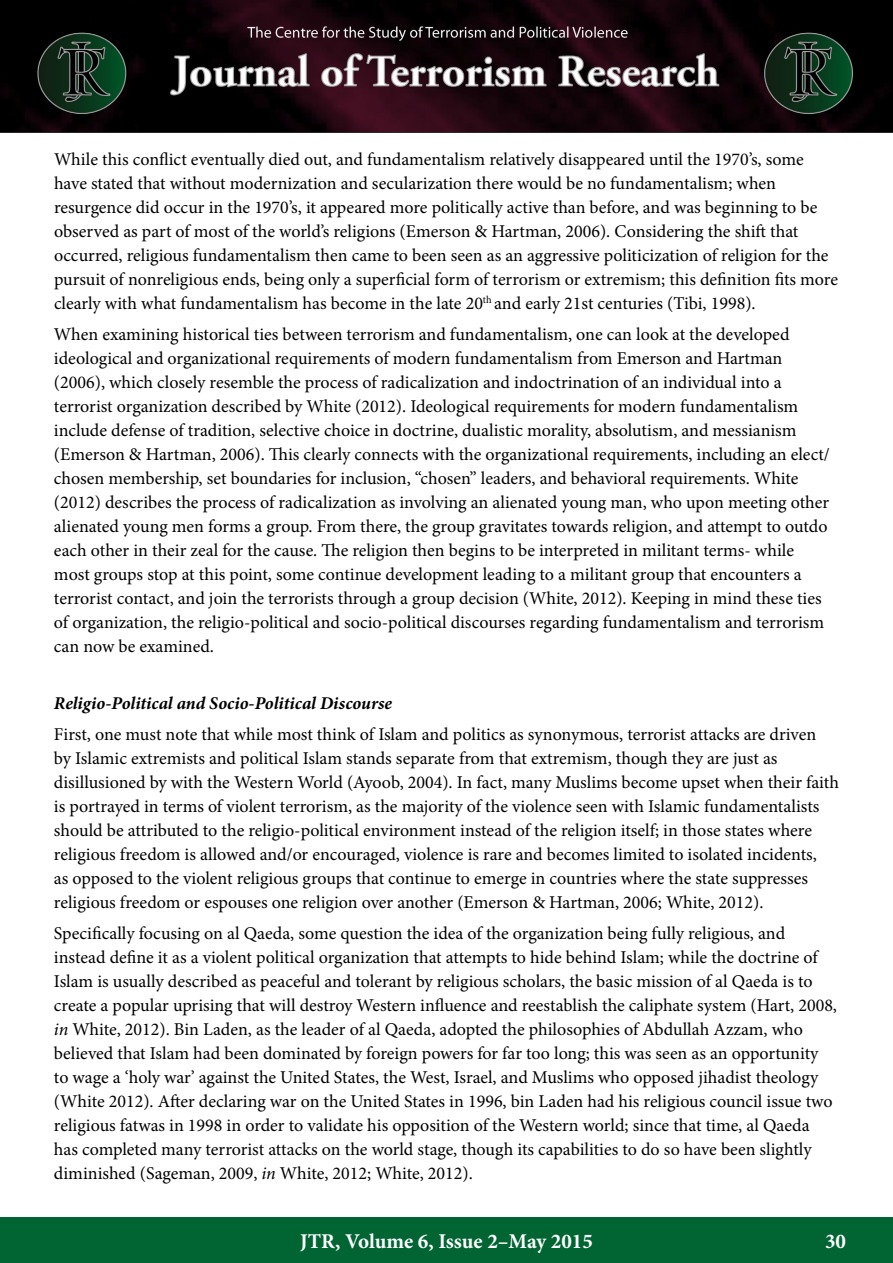
<style>
.page{position:relative;width:893px;height:1263px;background:#fff}
.page>*{position:absolute;margin:0;border:0;box-sizing:border-box;transform-origin:0 0}
.t1{font:700 21px "Minion Pro";color:#fff}
.t2{font:18px/24px "Minion Pro";color:#000}
.t3{font:italic 700 18px "Minion Pro";letter-spacing:-.005em;color:#000}
.s1{font-style:italic}
</style>
<div class="page">
<div style="left:0;top:1217px;width:893px;height:46px;background:#006533"></div>
<img style="left:0;top:0;width:893px;height:133px">
<p class="t2" style="left:54px;top:147px;width:785px">While this conflict eventually died out, and fundamentalism relatively disappeared until the 1970’s, some have stated that without modernization and secularization there would be no fundamentalism; when resurgence did occur in the 1970’s, it appeared more politically active than before, and was beginning to be observed as part of most of the world’s religions (Emerson &amp; Hartman, 2006). Considering the shift that occurred, religious fundamentalism then came to been seen as an aggressive politicization of religion for the pursuit of nonreligious ends, being only a superficial form of terrorism or extremism; this definition fits more clearly with what fundamentalism has become in the late 20<sup>th</sup> and early 21st centuries (Tibi, 1998).</p>
<p class="t2" style="left:54px;top:322px;width:777px">When examining historical ties between terrorism and fundamentalism, one can look at the developed ideological and organizational requirements of modern fundamentalism from Emerson and Hartman (2006), which closely resemble the process of radicalization and indoctrination of an individual into a terrorist organization described by White (2012). Ideological requirements for modern fundamentalism include defense of tradition, selective choice in doctrine, dualistic morality, absolutism, and messianism (Emerson &amp; Hartman, 2006). This clearly connects with the organizational requirements, including an elect/ chosen membership, set boundaries for inclusion, “chosen” leaders, and behavioral requirements. White (2012) describes the process of radicalization as involving an alienated young man, who upon meeting other alienated young men forms a group. From there, the group gravitates towards religion, and attempt to outdo each other in their zeal for the cause. The religion then begins to be interpreted in militant terms- while most groups stop at this point, some continue development leading to a militant group that encounters a terrorist contact, and join the terrorists through a group decision (White, 2012). Keeping in mind these ties of organization, the religio-political and socio-political discourses regarding fundamentalism and terrorism can now be examined.</p>
<p class="t3" style="left:54px;top:691px;width:340px">Religio-Political and Socio-Political Discourse</p>
<p class="t2" style="left:54px;top:722px;width:786px">First, one must note that while most think of Islam and politics as synonymous, terrorist attacks are driven<br>by Islamic extremists and political Islam stands separate from that extremism, though they are just as disillusioned by with the Western World (Ayoob, 2004). In fact, many Muslims become upset when their faith is portrayed in terms of violent terrorism, as the majority of the violence seen with Islamic fundamentalists should be attributed to the religio-political environment instead of the religion itself; in those states where religious freedom is allowed and/or encouraged, violence is rare and becomes limited to isolated incidents,<br>as opposed to the violent religious groups that continue to emerge in countries where the state suppresses religious freedom or espouses one religion over another (Emerson &amp; Hartman, 2006; White, 2012).</p>
<p class="t2" style="left:54px;top:921px;width:785px">Specifically focusing on al Qaeda, some question the idea of the organization being fully religious, and instead define it as a violent political organization that attempts to hide behind Islam; while the doctrine of Islam is usually described as peaceful and tolerant by religious scholars, the basic mission of al Qaeda is to create a popular uprising that will destroy Western influence and reestablish the caliphate system (Hart, 2008, <span class="s1">in</span> White, 2012). Bin Laden, as the leader of al Qaeda, adopted the philosophies of Abdullah Azzam, who believed that Islam had been dominated by foreign powers for far too long; this was seen as an opportunity to wage a ‘holy war’ against the United States, the West, Israel, and Muslims who opposed jihadist theology (White 2012). After declaring war on the United States in 1996, bin Laden had his religious council issue two religious fatwas in 1998 in order to validate his opposition of the Western world; since that time, al Qaeda has completed many terrorist attacks on the world stage, though its capabilities to do so have been slightly diminished (Sageman, 2009, <span class="s1">in</span> White, 2012; White, 2012).</p>
<p class="t1" style="left:300px;top:1226px;width:294px">JTR, Volume 6, Issue 2–May 2015</p>
<p class="t1" style="left:825px;top:1226px;width:22px">30</p>
</div>
